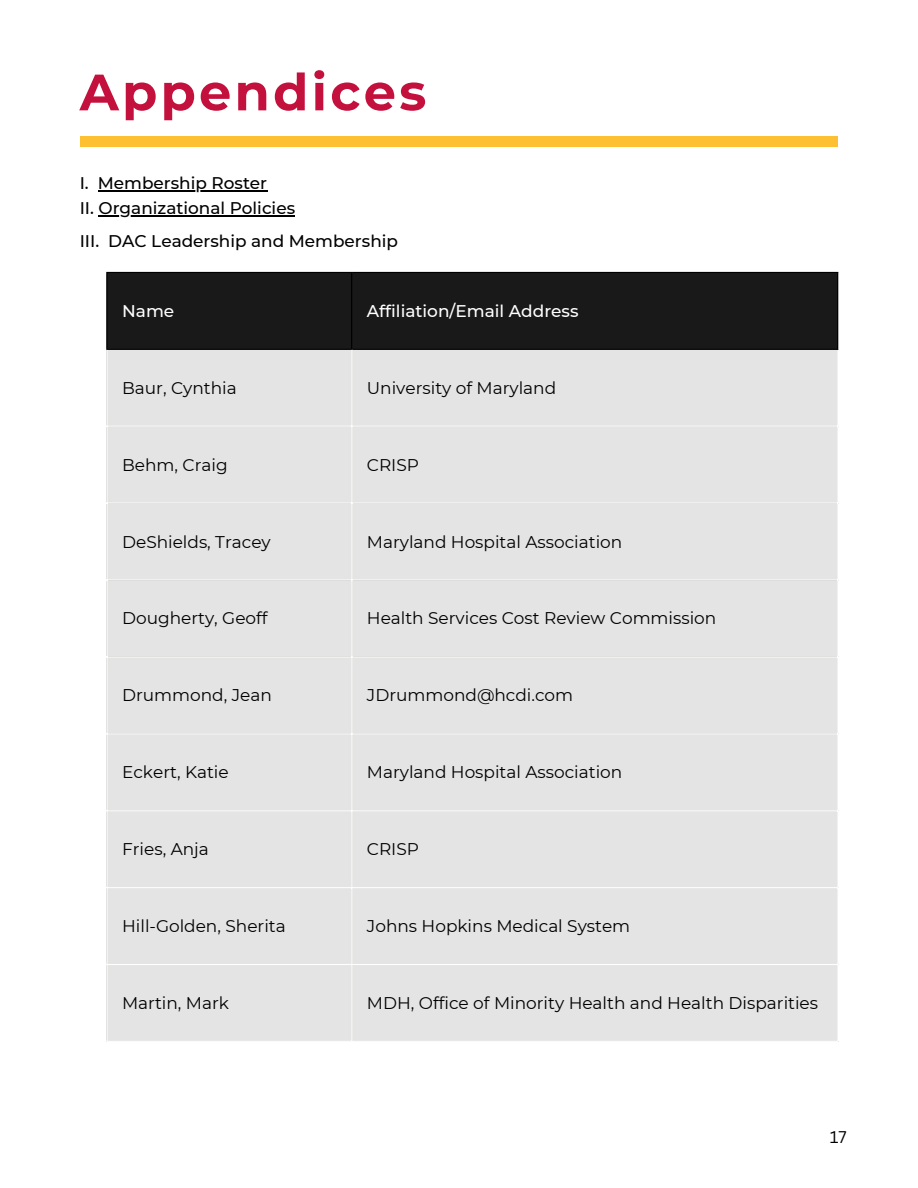
<style>
.page{position:relative;width:918px;height:1188px;background:#fff}
.page>*{position:absolute;margin:0;border:0;box-sizing:border-box;transform-origin:0 0}
.t1{font:700 51px "Montserrat";letter-spacing:.065em;color:#c4103d}
.t2{font:16.95px "Montserrat";color:#000}
.t3{font:500 16.95px/24.8px "Montserrat";color:#010000}
.t4{font:500 16.95px "Montserrat";color:#fff}
.t5{font:16.5px "Canva Sans";color:#000}
</style>
<div class="page">
<div style="left:80px;top:136px;width:758px;height:10px;background:#fcc032"></div>
<div style="left:108px;top:273px;width:729px;height:76px;background:#191919"></div>
<div style="left:108px;top:350px;width:729px;height:691px;background:#e4e4e4"></div>
<hr style="left:106px;top:273px;width:2px;height:76px;background:#000">
<hr style="left:351px;top:273px;width:1px;height:76px;background:#000">
<hr style="left:106px;top:272px;width:246px;height:1px;background:#000">
<hr style="left:106px;top:349px;width:246px;height:1px;background:#000">
<hr style="left:351px;top:350px;width:1px;height:691px;background:#fefefd">
<hr style="left:106px;top:426px;width:732px;height:1px;background:#fefefd">
<hr style="left:106px;top:503px;width:732px;height:1px;background:#fefefd">
<hr style="left:106px;top:579px;width:732px;height:2px;background:#fefefd">
<hr style="left:106px;top:656px;width:732px;height:1px;background:#fefefd">
<hr style="left:106px;top:733px;width:732px;height:1px;background:#fefefd">
<hr style="left:106px;top:810px;width:732px;height:1px;background:#fefefd">
<hr style="left:106px;top:887px;width:732px;height:1px;background:#fefefd">
<hr style="left:106px;top:964px;width:732px;height:1px;background:#fefefd">
<hr style="left:837px;top:273px;width:1px;height:76px;background:#010000">
<hr style="left:352px;top:272px;width:486px;height:1px;background:#010000">
<hr style="left:352px;top:349px;width:486px;height:1px;background:#010000">
<hr style="left:98px;top:191px;width:169px;height:1px;background:#010000">
<hr style="left:99px;top:215px;width:196px;height:1px;background:#010000">
<h1 class="t1" style="left:80px;top:61px;width:348px">Appendices</h1>
<p class="t3" style="left:80px;top:171px;width:217px">I. Membership Roster<br>II. Organizational Policies</p>
<p class="t3" style="left:80px;top:229px;width:320px">III. DAC Leadership and Membership</p>
<p class="t4" style="left:122px;top:300px;width:54px">Name</p>
<p class="t4" style="left:367px;top:300px;width:213px">Affiliation/Email Address</p>
<p class="t2" style="left:122px;top:377px;width:116px">Baur, Cynthia</p>
<p class="t2" style="left:367px;top:377px;width:191px">University of Maryland</p>
<p class="t2" style="left:122px;top:454px;width:107px">Behm, Craig</p>
<p class="t2" style="left:367px;top:454px;width:54px">CRISP</p>
<p class="t2" style="left:122px;top:531px;width:150px">DeShields, Tracey</p>
<p class="t2" style="left:367px;top:531px;width:257px">Maryland Hospital Association</p>
<p class="t2" style="left:122px;top:608px;width:147px">Dougherty, Geoff</p>
<p class="t2" style="left:367px;top:608px;width:351px">Health Services Cost Review Commission</p>
<p class="t2" style="left:122px;top:685px;width:151px">Drummond, Jean</p>
<p class="t2" style="left:367px;top:685px;width:208px">JDrummond@hcdi.com</p>
<p class="t2" style="left:122px;top:762px;width:108px">Eckert, Katie</p>
<p class="t2" style="left:367px;top:762px;width:257px">Maryland Hospital Association</p>
<p class="t2" style="left:122px;top:839px;width:88px">Fries, Anja</p>
<p class="t2" style="left:367px;top:839px;width:54px">CRISP</p>
<p class="t2" style="left:122px;top:916px;width:165px">Hill-Golden, Sherita</p>
<p class="t2" style="left:367px;top:916px;width:265px">Johns Hopkins Medical System</p>
<p class="t2" style="left:122px;top:993px;width:108px">Martin, Mark</p>
<p class="t2" style="left:367px;top:993px;width:453px">MDH, Office of Minority Health and Health Disparities</p>
<p class="t5" style="left:830px;top:1126px;width:18px">17</p>
</div>
